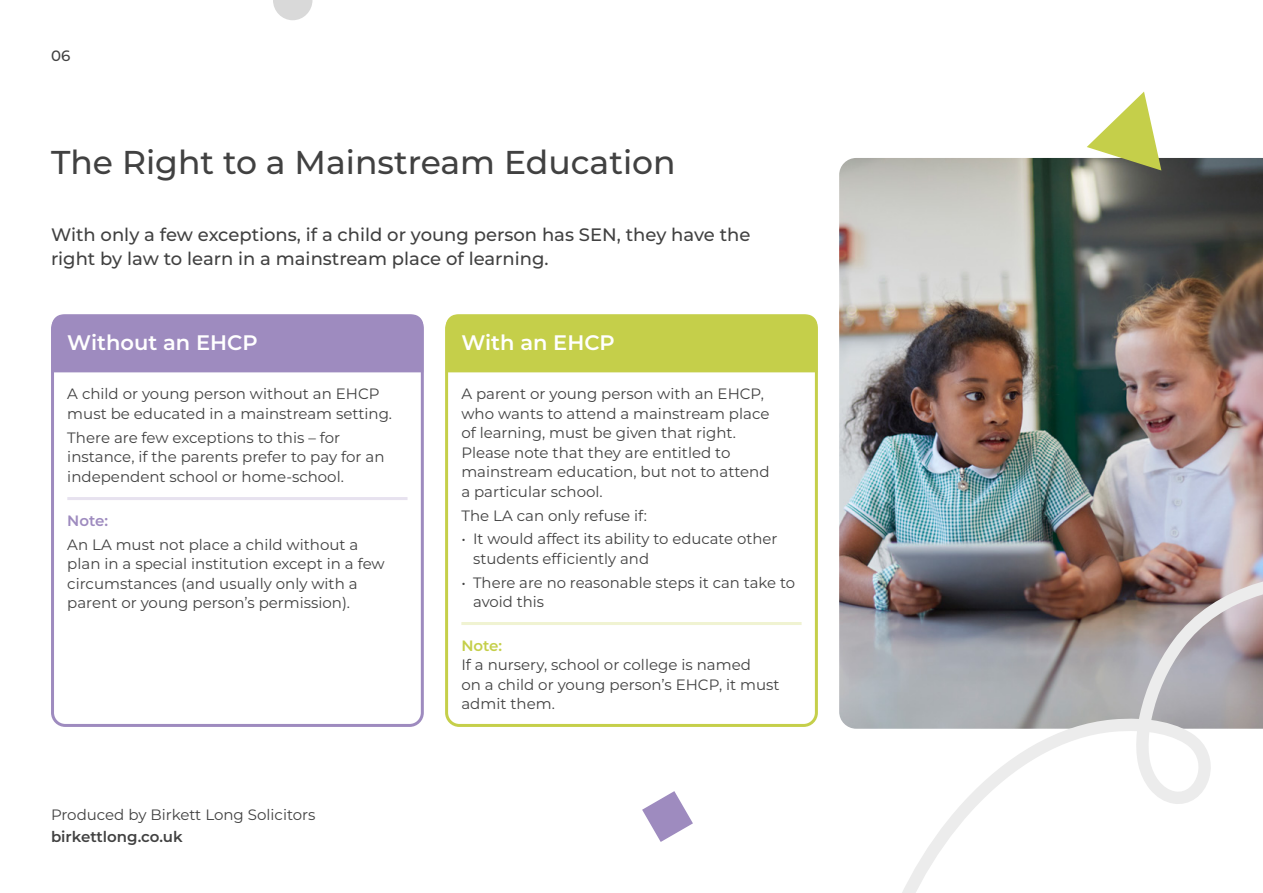
<style>
.page{position:relative;width:1263px;height:893px;background:#fff}
.page>*{position:absolute;margin:0;border:0;box-sizing:border-box;transform-origin:0 0}
.t1{font:500 33px "Montserrat";color:#414141}
.t2{font:600 21px "Montserrat";color:#fff}
.t3{font:500 18px/24px "Montserrat";color:#414141}
.t4{font:15px/19.5px "Montserrat";color:#414141}
.t5{font:600 15px "Montserrat";color:#414141}
.t6{font:600 15px "Montserrat";color:#9e8bbf}
.t7{font:600 15px "Montserrat";color:#c5cf4a}
.t8{font:500 15px "Montserrat";color:#414141}
</style>
<div class="page">
<img style="left:839px;top:158px;width:424px;height:571px">
<div style="left:51px;top:314px;width:373px;height:413px;border:3px solid #9e8bbf;border-radius:13px"></div>
<div style="left:52px;top:314px;width:371px;height:58px;background:#9e8bbf"></div>
<hr style="left:67px;top:497px;width:340px;height:3px;background:#e7e2ef">
<svg style="left:642px;top:791px;width:51px;height:51px"></svg>
<svg style="left:273px;top:0;width:39px;height:20px"></svg>
<div style="left:445px;top:314px;width:373px;height:413px;border:3px solid #c5cf4a;border-radius:13px"></div>
<div style="left:446px;top:314px;width:371px;height:58px;background:#c5cf4a"></div>
<hr style="left:461px;top:622px;width:340px;height:3px;background:#f0f3d2">
<svg style="left:870px;top:571px;width:393px;height:322px"></svg>
<svg style="left:1087px;top:92px;width:74px;height:78px"></svg>
<p class="t8" style="left:51px;top:45px;width:21px">06</p>
<h1 class="t1" style="left:51px;top:139px;width:626px">The Right to a Mainstream Education</h1>
<p class="t3" style="left:51px;top:222px;width:701px">With only a few exceptions, if a child or young person has SEN, they have the right by law to learn in a mainstream place of learning.</p>
<h2 class="t2" style="left:67px;top:328px;width:192px">Without an EHCP</h2>
<p class="t4" style="left:67px;top:384px;width:326px">A child or young person without an EHCP must be educated in a mainstream setting.</p>
<p class="t4" style="left:67px;top:427px;width:319px">There are few exceptions to this – for instance, if the parents prefer to pay for an independent school or home-school.</p>
<p class="t6" style="left:67px;top:510px;width:42px">Note:</p>
<p class="t4" style="left:67px;top:534px;width:319px">An LA must not place a child without a plan in a special institution except in a few circumstances (and usually only with a parent or young person’s permission).</p>
<p class="t4" style="left:51px;top:804px;width:266px">Produced by Birkett Long Solicitors</p>
<p class="t5" style="left:51px;top:826px;width:133px">birkettlong.co.uk</p>
<h2 class="t2" style="left:461px;top:328px;width:155px">With an EHCP</h2>
<p class="t4" style="left:461px;top:384px;width:310px">A parent or young person with an EHCP, who wants to attend a mainstream place of learning, must be given that right.<br>Please note that they are entitled to mainstream education, but not to attend a particular school.</p>
<p class="t4" style="left:461px;top:505px;width:187px">The LA can only refuse if:</p>
<p class="t4" style="left:473px;top:529px;width:306px;text-indent:-12px">• It would affect its ability to educate other students efficiently and</p>
<p class="t4" style="left:473px;top:572px;width:323px;text-indent:-12px">• There are no reasonable steps it can take to avoid this</p>
<p class="t7" style="left:461px;top:635px;width:42px">Note:</p>
<p class="t4" style="left:461px;top:655px;width:320px">If a nursery, school or college is named<br>on a child or young person’s EHCP, it must admit them.</p>
</div>
